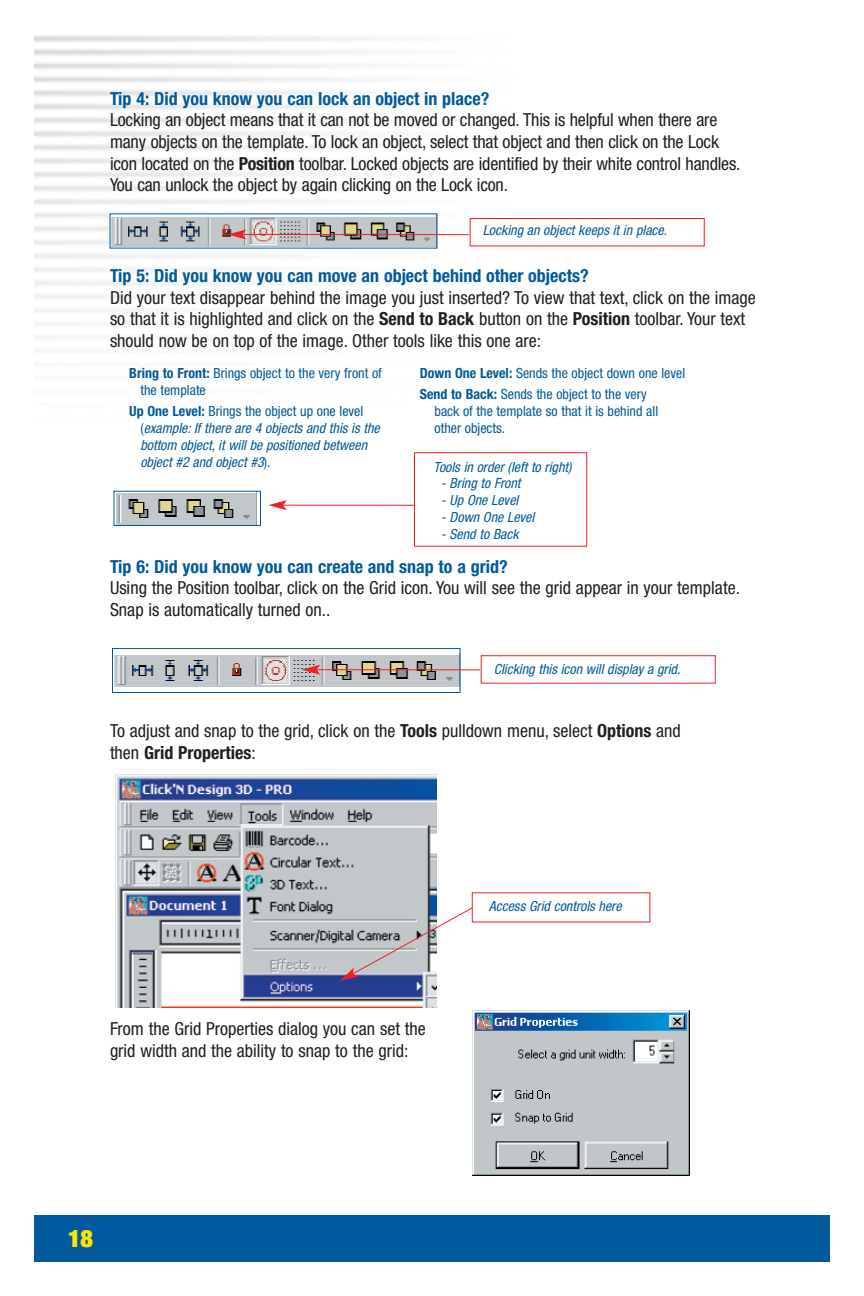
<style>
.page{position:relative;width:864px;height:1296px;background:#fff}
.page>*{position:absolute;margin:0;border:0;box-sizing:border-box;transform-origin:0 0}
.t1{font:900 expanded 24px "Helvetica Neue";color:#ffe601}
.t2{font:condensed 18px/21.6px "Helvetica Neue";color:#231f20}
.t3{font:700 condensed 18px "Helvetica Neue";color:#015a9d}
.t4{font:italic condensed 14px/16.8px "Helvetica Neue";color:#015a9d}
.t5{font:condensed 14px/16.8px "Helvetica Neue";color:#015a9d}
.s1{font-weight:700}
.s2{font-weight:700;font-style:normal}
.s3{font-style:normal}
</style>
<div class="page">
<div style="left:34px;top:1215px;width:796px;height:47px;background:#015a9d"></div>
<div style="left:470px;top:218px;width:235px;height:28px;border:1px solid #ee2124"></div>
<div style="left:110px;top:214px;width:327px;height:34px;background:#c2c7ca"></div>
<img style="left:112px;top:215px;width:324px;height:30px">
<svg style="left:228px;top:229px;width:242px;height:10px"></svg>
<div style="left:481px;top:655px;width:235px;height:29px;border:1px solid #ee2124"></div>
<svg style="left:116px;top:493px;width:1px;height:31px"></svg>
<img style="left:117px;top:493px;width:140px;height:31px">
<div style="left:113px;top:491px;width:148px;height:35px;border:1px solid #015a9d"></div>
<img style="left:114px;top:655px;width:345px;height:32px">
<div style="left:112px;top:648px;width:349px;height:45px;border:1px solid #015a9d"></div>
<svg style="left:268px;top:500px;width:146px;height:10px"></svg>
<div style="left:414px;top:452px;width:173px;height:95px;border:1px solid #ee2124"></div>
<svg style="left:302px;top:665px;width:179px;height:10px;background:#b79d96"></svg>
<div style="left:112px;top:774px;width:329px;height:234px;background:linear-gradient(to bottom,#fff,#fff)"></div>
<img style="left:116px;top:774px;width:321px;height:234px">
<img style="left:472px;top:1010px;width:217px;height:165px">
<svg style="left:340px;top:907px;width:133px;height:74px"></svg>
<p class="t3" style="left:110px;top:92px;width:381px">Tip 4: Did you know you can lock an object in place?</p>
<p class="t2" style="left:110px;top:111px;width:632px">Locking an object means that it can not be moved or changed. This is helpful when there are many objects on the template. To lock an object, select that object and then click on the Lock icon located on the <span class="s1">Position</span> toolbar. Locked objects are identified by their white control handles.<br>You can unlock the object by again clicking on the Lock icon.</p>
<p class="t4" style="left:483px;top:223px;width:186px">Locking an object keeps it in place.</p>
<p class="t3" style="left:110px;top:269px;width:480px">Tip 5: Did you know you can move an object behind other objects?</p>
<p class="t2" style="left:110px;top:288px;width:647px">Did your text disappear behind the image you just inserted? To view that text, click on the image so that it is highlighted and click on the <span class="s1">Send to Back</span> button on the <span class="s1">Position</span> toolbar. Your text should now be on top of the image. Other tools like this one are:</p>
<p class="t5" style="left:140px;top:366px;width:243px;text-indent:-11px"><span class="s1">Bring to Front:</span> Brings object to the very front of the template</p>
<p class="t4" style="left:140px;top:404px;width:241px;text-indent:-11px"><span class="s2">Up One Level:</span> <span class="s3">Brings the object up one level (</span>example: If there are 4 objects and this is the bottom object, it will be positioned between object #2 and object #3<span class="s3">).</span></p>
<p class="t5" style="left:420px;top:364px;width:267px;line-height:21.2px"><span class="s1">Down One Level:</span> Sends the object down one level<br><span class="s1">Send to Back:</span> Sends the object to the very</p>
<p class="t5" style="left:435px;top:404px;width:225px">back of the template so that it is behind all other objects.</p>
<p class="t4" style="left:434px;top:459px;width:139px">Tools in order (left to right)</p>
<p class="t4" style="left:441px;top:476px;width:81px">- Bring to Front</p>
<p class="t4" style="left:441px;top:493px;width:79px">- Up One Level</p>
<p class="t4" style="left:441px;top:510px;width:95px">- Down One Level</p>
<p class="t4" style="left:441px;top:527px;width:79px">- Send to Back</p>
<p class="t3" style="left:110px;top:560px;width:399px">Tip 6: Did you know you can create and snap to a grid?</p>
<p class="t2" style="left:110px;top:579px;width:632px">Using the Position toolbar, click on the Grid icon. You will see the grid appear in your template.<br>Snap is automatically turned on..</p>
<p class="t4" style="left:494px;top:662px;width:188px">Clicking this icon will display a grid.</p>
<p class="t2" style="left:110px;top:721px;width:572px">To adjust and snap to the grid, click on the <span class="s1">Tools</span> pulldown menu, select <span class="s1">Options</span> and then <span class="s1">Grid Properties</span>:</p>
<p class="t2" style="left:110px;top:1019px;width:317px">From the Grid Properties dialog you can set the grid width and the ability to snap to the grid:</p>
<p class="t4" style="left:489px;top:899px;width:134px">Access Grid controls here</p>
<h1 class="t1" style="left:68px;top:1230px;width:26px">18</h1>
</div>
